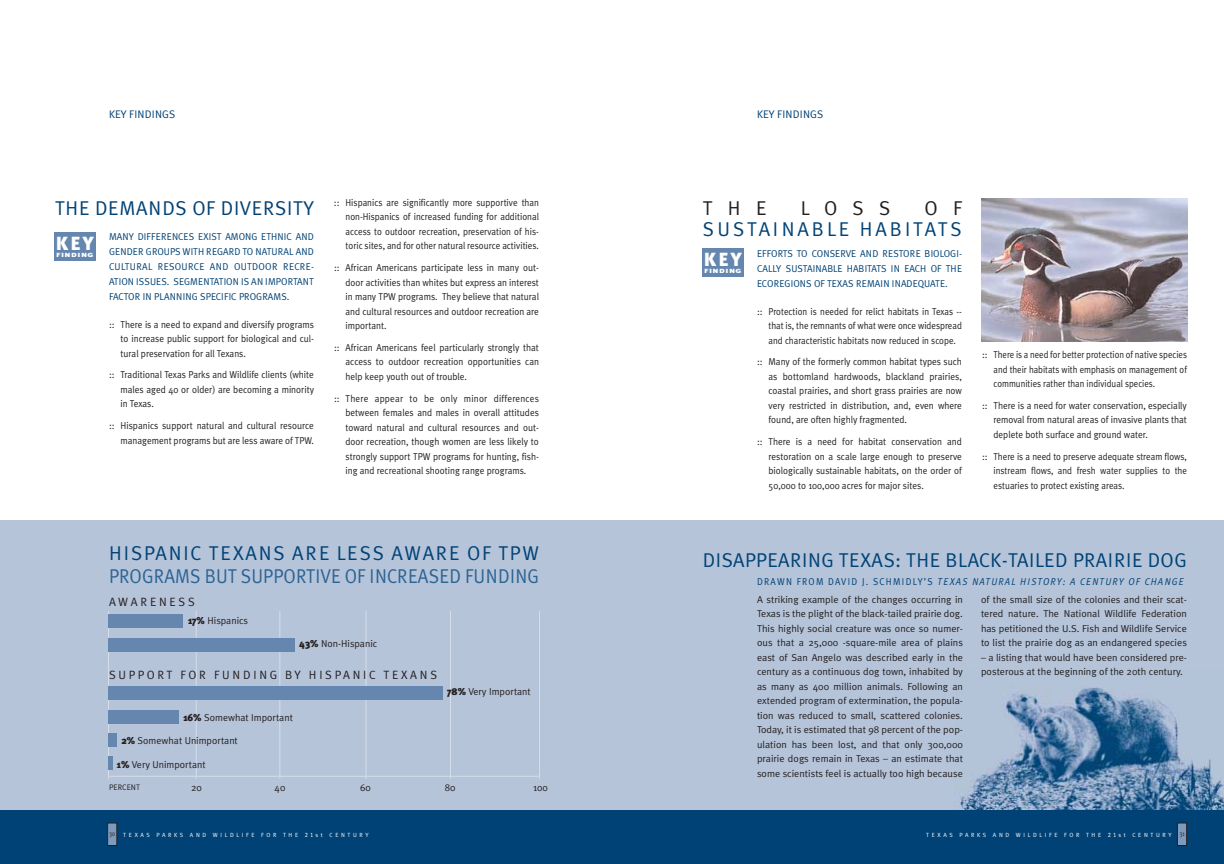
<style>
.page{position:relative;width:1224px;height:864px;background:#fff}
.page>*{position:absolute;margin:0;border:0;box-sizing:border-box;transform-origin:0 0}
.t1{font:20px "Meta Plus Normal";letter-spacing:.02em;color:#004275}
.t2{font:20px "Meta Plus Normal";color:#2b6393;scale:.93 1}
.t3{font:20px "Meta Plus Normal";letter-spacing:.09em;color:#004275}
.t4{font:20px "Meta Plus Normal";letter-spacing:.025em;color:#004275}
.t5{font:20px "Meta Plus Normal";letter-spacing:.145em;color:#004275}
.t6{font:20px "Meta Plus Normal";letter-spacing:.755em;color:#231f1f}
.t7{font:900 19px "Meta Plus";letter-spacing:.11em;color:#fff}
.t8{font:12px "Meta Plus Normal";letter-spacing:.22em;color:#231f1f}
.t9{font:11px "Meta Plus Normal";color:#004275}
.t10{font:10px/14.5px "Meta Plus Normal";color:#231f1f;text-align:justify;scale:.93 1}
.t11{font:10px/14.5px "Meta Plus Normal";color:#231f1f}
.t12{font:10px/15px "Meta Plus Normal";color:#004275;text-align:justify}
.t13{font:8px "Meta Plus Normal";color:#231f1f}
.t14{font:6px "Meta Plus Normal";letter-spacing:.435em;color:#fff}
.t15{font:900 6px "Meta Plus";letter-spacing:.055em;color:#fff;scale:1.5 1}
.s1{font-family:"Meta Plus";font-weight:900}
.s2{font-size:8.1px}
.s3{color:#004275}
.s4{font-style:italic;color:#004275}
</style>
<div class="page">
<div style="left:648px;top:520px;width:576px;height:344px;background:#b6c4da"></div>
<div style="left:0;top:520px;width:648px;height:344px;background:#b6c4da"></div>
<hr style="left:108px;top:611px;width:1px;height:168px;background:#d5ddea">
<hr style="left:196px;top:611px;width:1px;height:168px;background:#d5ddea">
<hr style="left:279px;top:611px;width:1px;height:168px;background:#d5ddea">
<hr style="left:366px;top:611px;width:1px;height:168px;background:#d5ddea">
<hr style="left:450px;top:611px;width:1px;height:168px;background:#d5ddea">
<hr style="left:539px;top:611px;width:1px;height:168px;background:#d5ddea">
<div style="left:108px;top:614px;width:75px;height:14px;background:#6587af"></div>
<div style="left:108px;top:638px;width:187px;height:14px;background:#6587af"></div>
<hr style="left:108px;top:756px;width:4px;height:14px;background:#6587af">
<div style="left:108px;top:686px;width:335px;height:14px;background:#6587af"></div>
<div style="left:108px;top:710px;width:71px;height:14px;background:#6587af"></div>
<div style="left:108px;top:733px;width:9px;height:14px;background:#6587af"></div>
<hr style="left:108px;top:776px;width:432px;height:1px;background:#d5ddea">
<div style="left:0;top:810px;width:648px;height:54px;background:#004275"></div>
<div style="left:108px;top:823px;width:9px;height:23px;background:#7e9abd"></div>
<div style="left:107px;top:822px;width:10px;height:24px;border:1px solid #231f1f"></div>
<div style="left:648px;top:810px;width:576px;height:54px;background:#004275"></div>
<div style="left:1177px;top:823px;width:10px;height:23px;background:#7e9abd"></div>
<div style="left:1177px;top:822px;width:10px;height:24px;border:1px solid #231f1f"></div>
<div style="left:54px;top:232px;width:42px;height:29px;background:#6587af"></div>
<div style="left:702px;top:248px;width:42px;height:29px;background:#6587af"></div>
<img style="left:981px;top:198px;width:207px;height:144px">
<img style="left:954px;top:686px;width:270px;height:123px">
<p class="t9" style="left:109px;top:110px;width:68px">KEY FINDINGS</p>
<h1 class="t4" style="left:55px;top:200px;width:261px">THE DEMANDS OF DIVERSITY</h1>
<h2 class="t7" style="left:56px;top:237px;width:39px">KEY</h2>
<p class="t15" style="left:56px;top:253px;width:26px">FINDING</p>
<p class="t12" style="left:109px;top:230px;width:207px">MANY DIFFERENCES EXIST AMONG ETHNIC AND GENDER GROUPS WITH REGARD TO NATURAL AND CULTURAL RESOURCE AND OUTDOOR RECRE-ATION ISSUES. SEGMENTATION IS AN IMPORTANT FACTOR IN PLANNING SPECIFIC PROGRAMS.</p>
<p class="t10" style="left:121px;top:318px;width:209px;text-indent:-12px">:: There is a need to expand and diversify programs to increase public support for biological and cul&shy;tural preservation for all Texans.</p>
<p class="t10" style="left:121px;top:369px;width:210px;text-indent:-12px">:: Traditional Texas Parks and Wildlife clients (white males aged 40 or older) are becoming a minority in Texas.</p>
<p class="t10" style="left:109px;top:419px;width:222px;text-align:right">:: Hispanics support natural and cultural resource management programs but are less aware of TPW.</p>
<p class="t10" style="left:346px;top:196px;width:210px;text-indent:-12px">:: Hispanics are significantly more supportive than non-Hispanics of increased funding for additional access to outdoor recreation, preservation of his&shy;toric sites, and for other natural resource activities.</p>
<p class="t10" style="left:346px;top:261px;width:210px;text-indent:-12px">:: African Americans participate less in many out&shy;door activities than whites but express an interest in many TPW programs. They believe that natural and cultural resources and outdoor recreation are important.</p>
<p class="t10" style="left:346px;top:341px;width:210px;text-indent:-12px">:: African Americans feel particularly strongly that access to outdoor recreation opportunities can help keep youth out of trouble.</p>
<p class="t10" style="left:346px;top:392px;width:210px;text-indent:-12px">:: There appear to be only minor differences between females and males in overall attitudes toward natural and cultural resources and out&shy;door recreation, though women are less likely to strongly support TPW programs for hunting, fish&shy;ing and recreational shooting range programs.</p>
<h1 class="t3" style="left:109px;top:545px;width:431px">HISPANIC TEXANS ARE LESS AWARE OF TPW</h1>
<h1 class="t2" style="left:109px;top:568px;width:464px">PROGRAMS BUT SUPPORTIVE OF INCREASED FUNDING</h1>
<p class="t8" style="left:109px;top:598px;width:87px">AWARENESS</p>
<p class="t11" style="left:188px;top:614px;width:61px"><span class="s1">17%</span> Hispanics</p>
<p class="t11" style="left:299px;top:637px;width:79px"><span class="s1">43%</span> Non-Hispanic</p>
<p class="t8" style="left:109px;top:671px;width:330px">SUPPORT FOR FUNDING BY HISPANIC TEXANS</p>
<p class="t11" style="left:447px;top:685px;width:85px"><span class="s1">78%</span> Very Important</p>
<p class="t11" style="left:183px;top:711px;width:111px"><span class="s1">16%</span> Somewhat Important</p>
<p class="t11" style="left:121px;top:735px;width:118px"><span class="s1">2%</span> Somewhat Unimportant</p>
<p class="t11" style="left:117px;top:758px;width:90px"><span class="s1">1%</span> Very Unimportant</p>
<p class="t13" style="left:109px;top:784px;width:33px">PERCENT</p>
<p class="t11" style="left:191px;top:781px;width:12px">20</p>
<p class="t11" style="left:275px;top:781px;width:12px">40</p>
<p class="t11" style="left:360px;top:781px;width:12px">60</p>
<p class="t11" style="left:445px;top:781px;width:12px">80</p>
<p class="t11" style="left:533px;top:781px;width:16px">100</p>
<p class="t14" style="left:109px;top:833px;width:261px"><sup>30</sup> TEXAS PARKS AND WILDLIFE FOR THE <span class="s2">21</span> st CENTURY</p>
<p class="t9" style="left:757px;top:110px;width:68px">KEY FINDINGS</p>
<h1 class="t6" style="left:703px;top:200px;width:65px">THE</h1>
<h1 class="t6" style="left:801px;top:200px;width:91px">LOSS</h1>
<h1 class="t6" style="left:925px;top:200px;width:39px">O F</h1>
<h1 class="t5" style="left:703px;top:221px;width:260px">SUSTAINABLE HABITATS</h1>
<h2 class="t7" style="left:704px;top:252px;width:39px">KEY</h2>
<p class="t15" style="left:704px;top:269px;width:26px">FINDING</p>
<p class="t12" style="left:757px;top:247px;width:207px">EFFORTS TO CONSERVE AND RESTORE BIOLOGI-CALLY SUSTAINABLE HABITATS IN EACH OF THE ECOREGIONS OF TEXAS REMAIN INADEQUATE.</p>
<p class="t10" style="left:769px;top:305px;width:210px;text-indent:-12px">:: Protection is needed for relict habitats in Texas -- that is, the remnants of what were once widespread and characteristic habitats now reduced in scope.</p>
<p class="t10" style="left:769px;top:356px;width:210px;text-indent:-12px">:: Many of the formerly common habitat types such as bottomland hardwoods, blackland prairies, coastal prairies, and short grass prairies are now very restricted in distribution, and, even where found, are often highly fragmented.</p>
<p class="t10" style="left:769px;top:436px;width:210px;text-indent:-12px">:: There is a need for habitat conservation and restoration on a scale large enough to preserve biologically sustainable habitats, on the order of 50,000 to 100,000 acres for major sites.</p>
<p class="t10" style="left:994px;top:348px;width:210px;text-indent:-12px">:: There is a need for better protection of native species and their habitats with emphasis on management of communities rather than individual species.</p>
<p class="t10" style="left:994px;top:399px;width:209px;text-indent:-12px">:: There is a need for water conservation, especially removal from natural areas of invasive plants that deplete both surface and ground water.</p>
<p class="t10" style="left:994px;top:450px;width:210px;text-indent:-12px">:: There is a need to preserve adequate stream flows, instream flows, and fresh water supplies to the estuaries to protect existing areas.</p>
<h1 class="t1" style="left:703px;top:552px;width:485px">DISAPPEARING TEXAS: THE BLACK-TAILED PRAIRIE DOG</h1>
<p class="t11" style="left:757px;top:574px;width:428px;line-height:17.4px"><span class="s3">DRAWN FROM DAVID J. SCHMIDLY’S</span> <span class="s4">TEXAS NATURAL HISTORY: A CENTURY OF CHANGE<br></span>A striking example of the changes occurring in</p>
<p class="t11" style="left:757px;top:608px;width:208px;text-align:justify">Texas is the plight of the black-tailed prairie dog.<br>This highly social creature was once so numer&shy;ous that a 25,000 -square-mile area of plains east of San Angelo was described early in the century as a continuous dog town, inhabited by as many as 400 million animals. Following an extended program of extermination, the popula&shy;tion was reduced to small, scattered colonies.<br>Today, it is estimated that 98 percent of the pop&shy;ulation has been lost, and that only 300,000 prairie dogs remain in Texas – an estimate that some scientists feel is actually too high because</p>
<p class="t11" style="left:981px;top:593px;width:208px;text-align:justify">of the small size of the colonies and their scat&shy;tered nature. The National Wildlife Federation has petitioned the U.S. Fish and Wildlife Service to list the prairie dog as an endangered species</p>
<p class="t11" style="left:981px;top:651px;width:208px">– a listing that would have been considered pre&shy;posterous at the beginning of the 20th century.</p>
<p class="t14" style="left:926px;top:833px;width:260px">TEXAS PARKS AND WILDLIFE FOR THE <span class="s2">21</span> st CENTURY <sup>31</sup></p>
</div>
